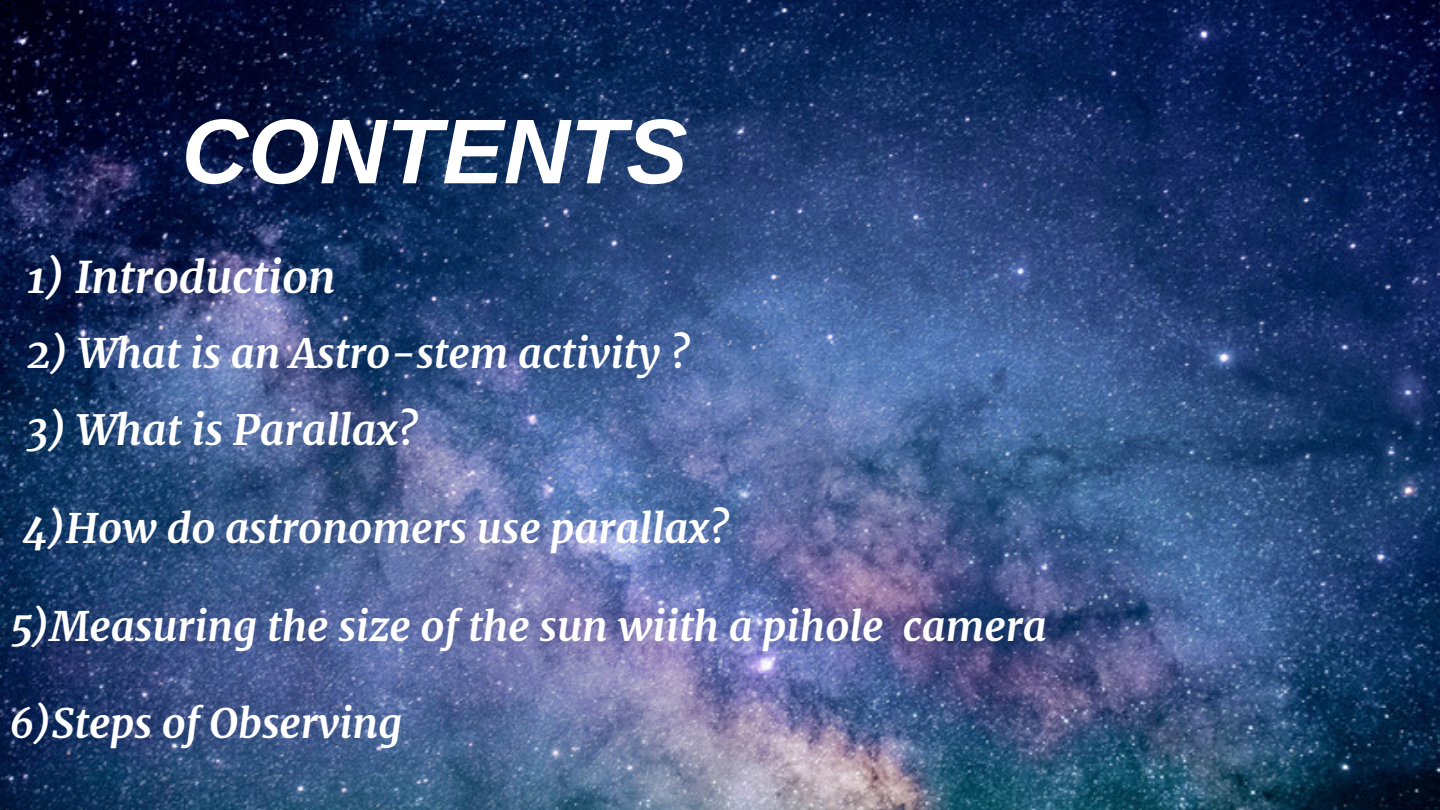
<style>
.page{position:relative;width:1440px;height:810px;background:#fff}
.page>*{position:absolute;margin:0;border:0;box-sizing:border-box;transform-origin:0 0}
.t1{font:italic 700 92px "Arimo";color:#fff}
.t2{font:italic 700 44px "Merriweather";color:#fff}
.t3{font:italic 700 42px "Merriweather";color:#fff}
.t4{font:italic 700 41px "Merriweather";color:#fff}
</style>
<div class="page">
<img style="left:0;top:0;width:1440px;height:810px">
<p class="t1" style="left:182px;top:100px;width:507px">CONTENTS</p>
<p class="t2" style="left:26px;top:250px;width:311px">1) Introduction</p>
<p class="t4" style="left:26px;top:327px;width:664px">2) What is an Astro-stem activity ?</p>
<p class="t3" style="left:26px;top:404px;width:393px">3) What is Parallax?</p>
<p class="t4" style="left:23px;top:503px;width:707px">4)How do astronomers use parallax?</p>
<p class="t4" style="left:10px;top:601px;width:1039px">5)Measuring the size of the sun wiith a pihole camera</p>
<p class="t4" style="left:10px;top:698px;width:394px">6)Steps of Observing</p>
</div>
